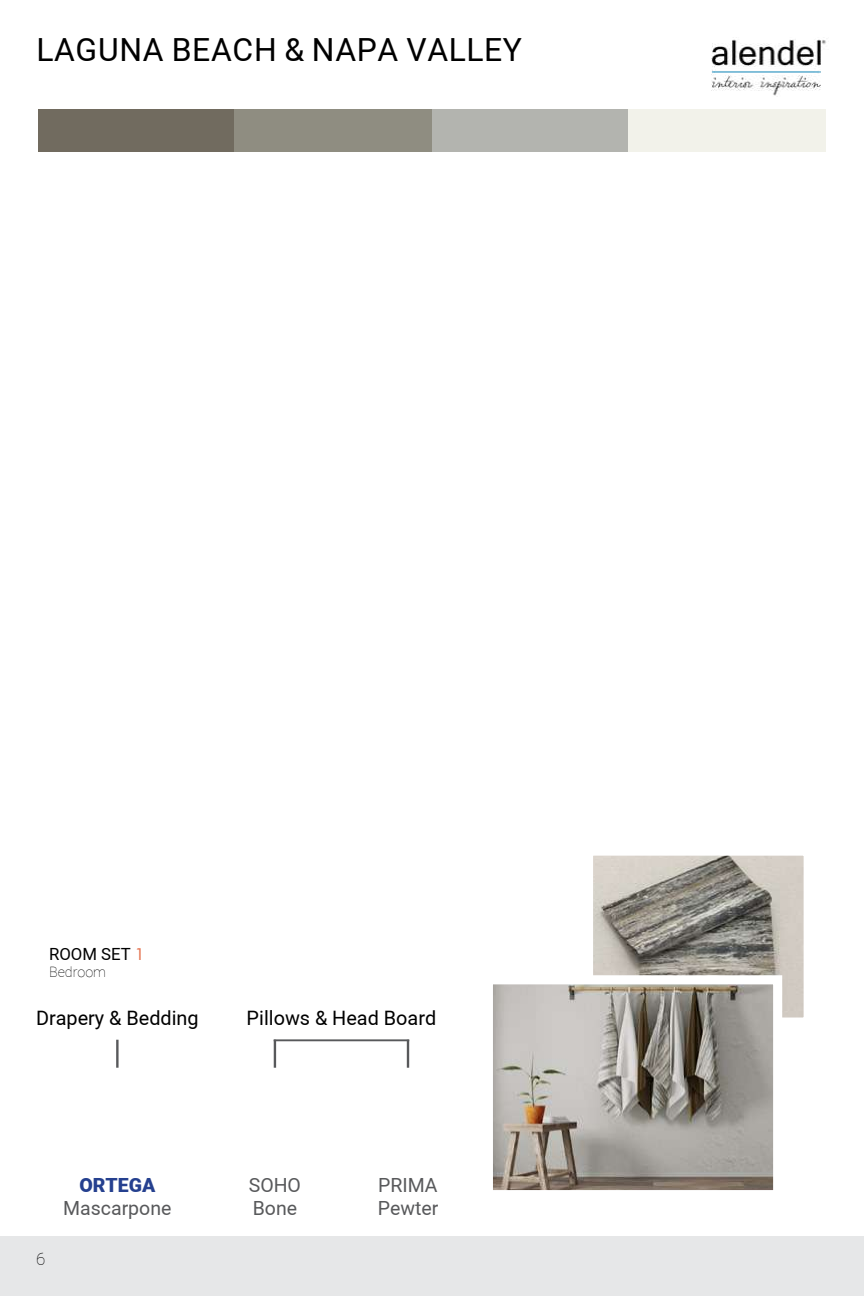
<style>
.page{position:relative;width:864px;height:1296px;background:#fff}
.page>*{position:absolute;margin:0;border:0;box-sizing:border-box;transform-origin:0 0}
.t1{font:31.8px "Araboto";letter-spacing:.02em;color:#000}
.t2{font:19.8px "Araboto";color:#000}
.t3{font:19.6px/23.4px "Araboto";color:#58595b}
.t4{font:900 19.6px "Araboto";color:#25408f}
.t5{font:100 17px "Araboto";color:#000}
.t6{font:16.8px "Araboto";color:#000}
.t7{font:100 14.4px "Araboto";color:#000}
.s1{font-family:"Futura BT";color:#e4714d}
</style>
<div class="page">
<img style="left:711px;top:39px;width:115px;height:57px">
<div style="left:0;top:1236px;width:864px;height:60px;background:#e6e7e8"></div>
<div style="left:432px;top:109px;width:198px;height:42px;background:#b3b4af"></div>
<div style="left:38px;top:109px;width:198px;height:42px;background:#716b5f"></div>
<div style="left:628px;top:109px;width:198px;height:42px;background:#f2f2ea"></div>
<div style="left:234px;top:109px;width:198px;height:42px;background:#8f8d81"></div>
<img style="left:594px;top:857px;width:208px;height:159px">
<div style="left:582px;top:845px;width:232px;height:183px;border:11px solid #fff"></div>
<img style="left:494px;top:985px;width:278px;height:204px">
<div style="left:484px;top:975px;width:298px;height:224px;border:9px solid #fff"></div>
<hr style="left:274px;top:1040px;width:2px;height:28px;background:#58595b">
<hr style="left:407px;top:1040px;width:2px;height:28px;background:#58595b">
<hr style="left:274px;top:1039px;width:135px;height:2px;background:#58595b">
<hr style="left:116px;top:1040px;width:3px;height:28px;background:#58595b">
<h1 class="t1" style="left:36px;top:27px;width:487px">LAGUNA BEACH &amp; NAPA VALLEY</h1>
<p class="t6" style="left:49px;top:942px;width:97px">ROOM SET <span class="s1">1</span></p>
<p class="t7" style="left:49px;top:962px;width:59px">Bedroom</p>
<p class="t2" style="left:36px;top:1004px;width:164px">Drapery &amp; Bedding</p>
<p class="t2" style="left:247px;top:1004px;width:191px">Pillows &amp; Head Board</p>
<p class="t5" style="left:36px;top:1247px;width:11px">6</p>
<p class="t4" style="left:79px;top:1171px;width:77px">ORTEGA</p>
<p class="t3" style="left:63px;top:1197px;width:110px">Mascarpone</p>
<p class="t3" style="left:249px;top:1174px;width:54px">SOHO<br>Bone</p>
<p class="t3" style="left:378px;top:1174px;width:62px">PRIMA<br>Pewter</p>
</div>
